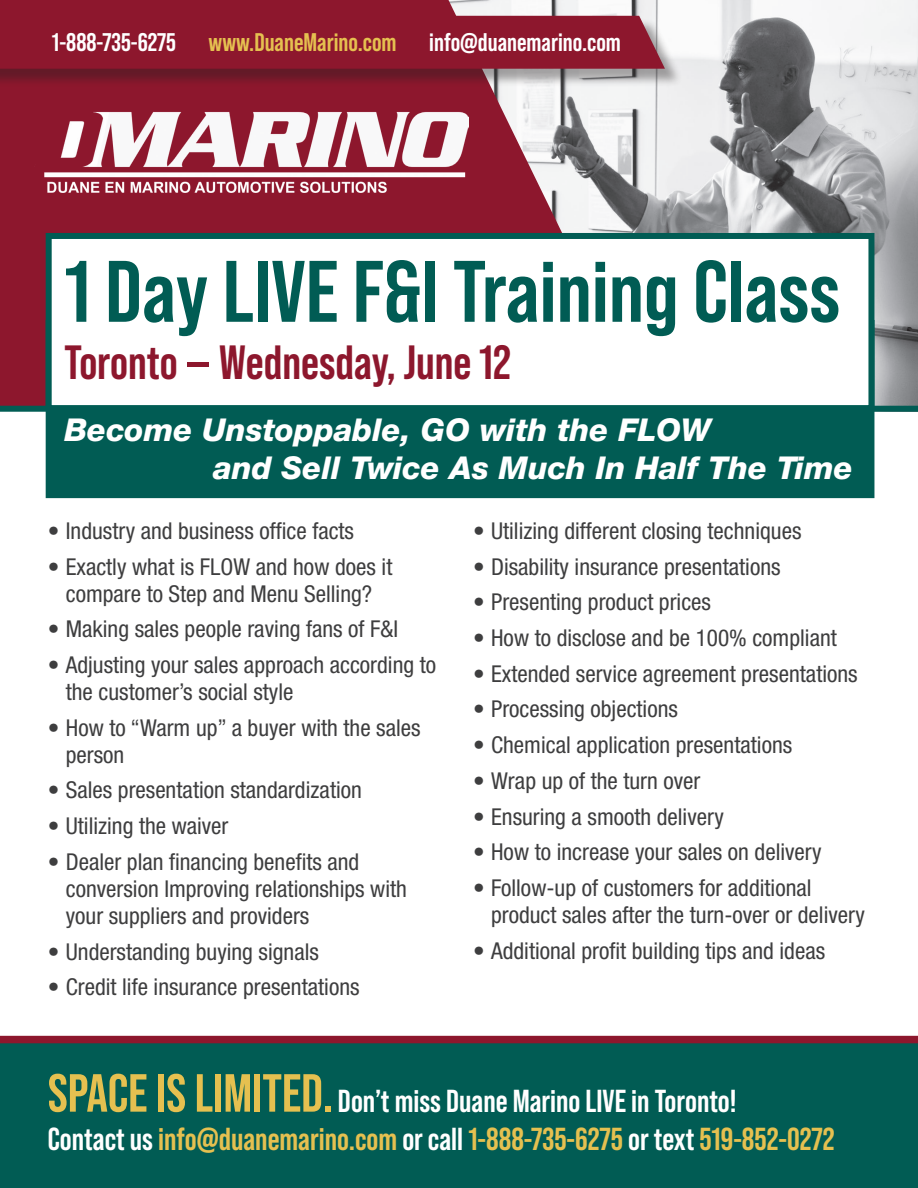
<style>
.page{position:relative;width:918px;height:1188px;background:#fff}
.page>*{position:absolute;margin:0;border:0;box-sizing:border-box;transform-origin:0 0}
.t1{font:700 87px "Bebas Neue Pro";color:#015c54;scale:1.04 1}
.t2{font:700 48px "Bebas Neue Pro";color:#8d172d}
.t3{font:700 31.8px/38.1px "Bebas Neue Pro";color:#fff}
.t4{font:italic 800 31.5px/37.8px "Helvetica Neue LT Pro";color:#fff}
.t5{font:700 25.5px "Bebas Neue Pro";color:#fff}
.t6{font:700 25.5px "Bebas Neue Pro";color:#e5c050}
.t7{font:condensed 23.25px/27px "Helvetica Neue LT Pro";color:#3e3e3f}
.s1{font-size:53.55px;color:#e5c050}
.s2{color:#e5c050}
</style>
<div class="page">
<div style="left:0;top:1040px;width:918px;height:148px;background:#015c54"></div>
<img style="left:648px;top:0;width:270px;height:406px">
<svg style="left:0;top:0;width:648px;height:406px;fill:#8d172d"></svg>
<img style="left:34px;top:88px;width:434px;height:123px">
<div style="left:47px;top:321px;width:826px;height:176px;background:#015c54"></div>
<div style="left:46px;top:320px;width:828px;height:178px;border:3px solid #015c54"></div>
<div style="left:46px;top:233px;width:828px;height:178px;background:#fff;border:6px solid #015c54"></div>
<div style="left:0;top:1036px;width:918px;height:7px;background:#8d172d"></div>
<div style="left:0;top:18px;width:682px;height:70px;background:#231f20;opacity:.4"></div>
<div style="left:0;top:16px;width:665px;height:53px;background:#8d172d"></div>
<div style="left:0;top:406px;width:918px;height:6px;background:#015c54"></div>
<p class="t5" style="left:52px;top:28px;width:126px">1-888-735-6275</p>
<p class="t6" style="left:209px;top:28px;width:190px">www.DuaneMarino.com</p>
<p class="t5" style="left:429px;top:28px;width:193px">info@duanemarino.com</p>
<p class="t1" style="left:64px;top:242px;width:748px">1 Day LIVE F&amp;I Training Class</p>
<p class="t2" style="left:64px;top:335px;width:448px">Toronto - Wednesday, June 12</p>
<p class="t4" style="left:213px;top:411px;width:641px;text-indent:-149px">Become Unstoppable, GO with the FLOW<br>and Sell Twice As Much In Half The Time</p>
<p class="t7" style="left:48px;top:517px;width:308px">• Industry and business office facts</p>
<p class="t7" style="left:48px;top:553px;width:346px;text-align:center">• Exactly what is FLOW and how does it compare to Step and Menu Selling?</p>
<p class="t7" style="left:48px;top:615px;width:352px">• Making sales people raving fans of F&amp;I</p>
<p class="t7" style="left:66px;top:651px;width:372px;text-indent:-18px">• Adjusting your sales approach according to the customer’s social style</p>
<p class="t7" style="left:66px;top:714px;width:356px;text-indent:-18px">• How to “Warm up” a buyer with the sales person</p>
<p class="t7" style="left:48px;top:777px;width:316px">• Sales presentation standardization</p>
<p class="t7" style="left:48px;top:812px;width:182px">• Utilizing the waiver</p>
<p class="t7" style="left:66px;top:848px;width:343px;text-indent:-18px">• Dealer plan financing benefits and conversion Improving relationships with your suppliers and providers</p>
<p class="t7" style="left:48px;top:938px;width:273px">• Understanding buying signals</p>
<p class="t7" style="left:48px;top:973px;width:313px">• Credit life insurance presentations</p>
<p class="t7" style="left:473px;top:517px;width:330px">• Utilizing different closing techniques</p>
<p class="t7" style="left:473px;top:553px;width:309px">• Disability insurance presentations</p>
<p class="t7" style="left:473px;top:588px;width:239px">• Presenting product prices</p>
<p class="t7" style="left:473px;top:624px;width:365px">• How to disclose and be 100% compliant</p>
<p class="t7" style="left:473px;top:660px;width:386px">• Extended service agreement presentations</p>
<p class="t7" style="left:473px;top:696px;width:206px">• Processing objections</p>
<p class="t7" style="left:473px;top:731px;width:321px">• Chemical application presentations</p>
<p class="t7" style="left:473px;top:767px;width:229px">• Wrap up of the turn over</p>
<p class="t7" style="left:473px;top:803px;width:252px">• Ensuring a smooth delivery</p>
<p class="t7" style="left:473px;top:838px;width:350px">• How to increase your sales on delivery</p>
<p class="t7" style="left:491px;top:874px;width:375px;text-indent:-18px">• Follow-up of customers for additional product sales after the turn-over or delivery</p>
<p class="t7" style="left:473px;top:937px;width:353px">• Additional profit building tips and ideas</p>
<p class="t3" style="left:48px;top:1081px;width:788px"><span class="s1">SPACE IS LIMITED.</span> Don’t miss Duane Marino LIVE in Toronto!<br>Contact us <span class="s2">info@duanemarino.com</span> or call <span class="s2">1-888-735-6275</span> or text <span class="s2">519-852-0272</span></p>
</div>
